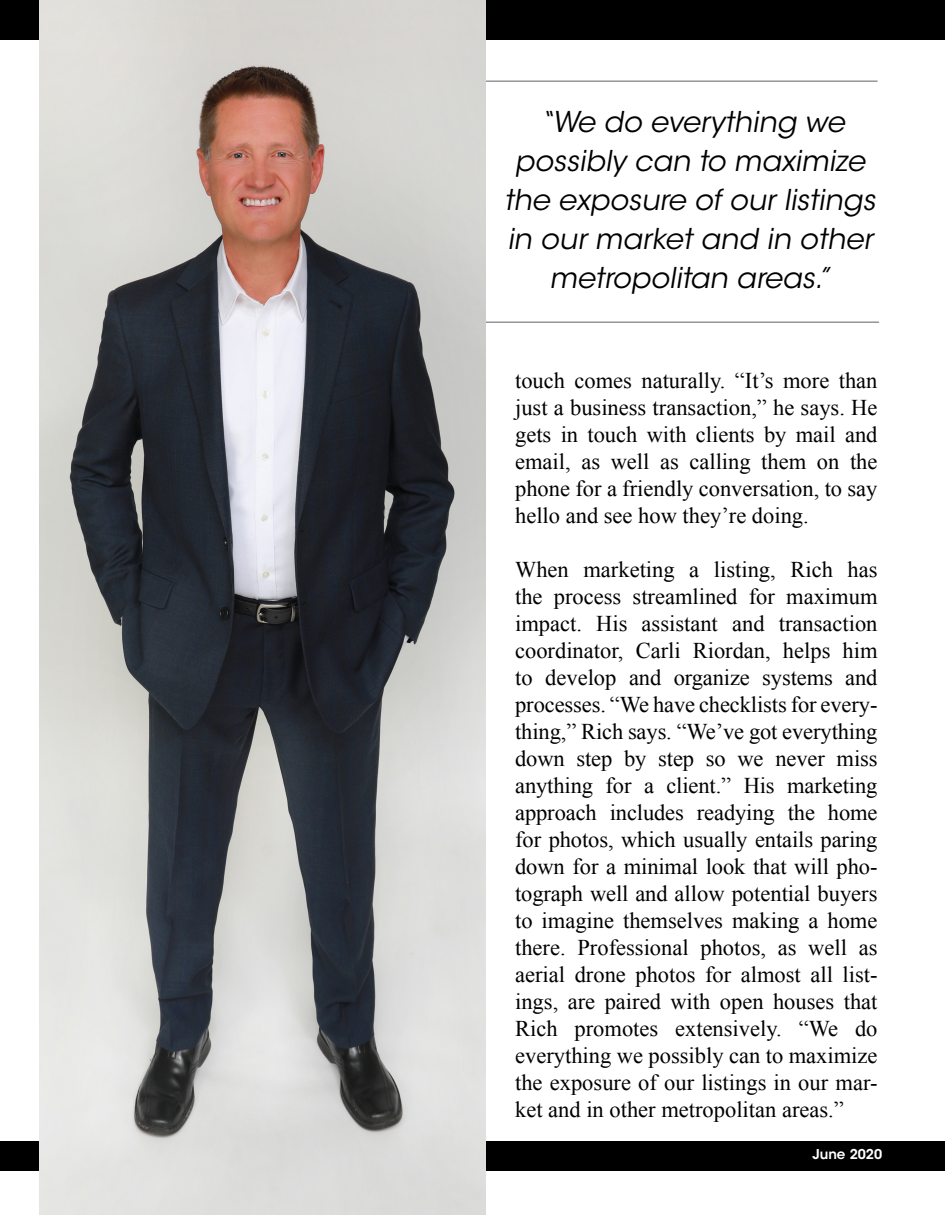
<style>
.page{position:relative;width:945px;height:1215px;background:#fff}
.page>*{position:absolute;margin:0;border:0;box-sizing:border-box;transform-origin:0 0}
.body{font:italic 28.5px/39px "ITC Avant Garde Std";color:#000;text-align:center}
.body_hypenate{font:22.5px/27px "Times New Roman";color:#000;text-align:justify}
.t1{font:600 13.5px "ITC Avant Garde Std";color:#fff}
</style>
<div class="page">
<div style="left:0;top:1141px;width:945px;height:29px;background:#000"></div>
<div style="left:0;top:0;width:945px;height:40px;background:#000"></div>
<img style="left:39px;top:0;width:447px;height:1215px">
<hr style="left:486px;top:321px;width:393px;height:2px;background:#939598">
<hr style="left:486px;top:80px;width:392px;height:2px;background:#939598">
<p class="body" style="left:505px;top:102px;width:378px">“We do everything we possibly can to maximize the exposure of our listings in our market and in other metropolitan areas.”</p>
<p class="body_hypenate" style="left:515px;top:366px;width:364px">touch comes naturally. “It’s more than just a business transaction,” he says. He gets in touch with clients by mail and email, as well as calling them on the phone for a friendly conversation, to say hello and see how they’re doing.</p>
<p class="body_hypenate" style="left:515px;top:555px;width:364px">When marketing a listing, Rich has the process streamlined for maximum impact. His assistant and transaction coordinator, Carli Riordan, helps him to develop and organize systems and processes. “We have checklists for every&shy;thing,” Rich says. “We’ve got everything down step by step so we never miss anything for a client.” His marketing approach includes readying the home for photos, which usually entails paring down for a minimal look that will pho&shy;tograph well and allow potential buyers to imagine themselves making a home there. Professional photos, as well as aerial drone photos for almost all list&shy;ings, are paired with open houses that Rich promotes extensively. “We do everything we possibly can to maximize the exposure of our listings in our mar&shy;ket and in other metropolitan areas.”</p>
<p class="t1" style="left:813px;top:1146px;width:71px">June 2020</p>
</div>
